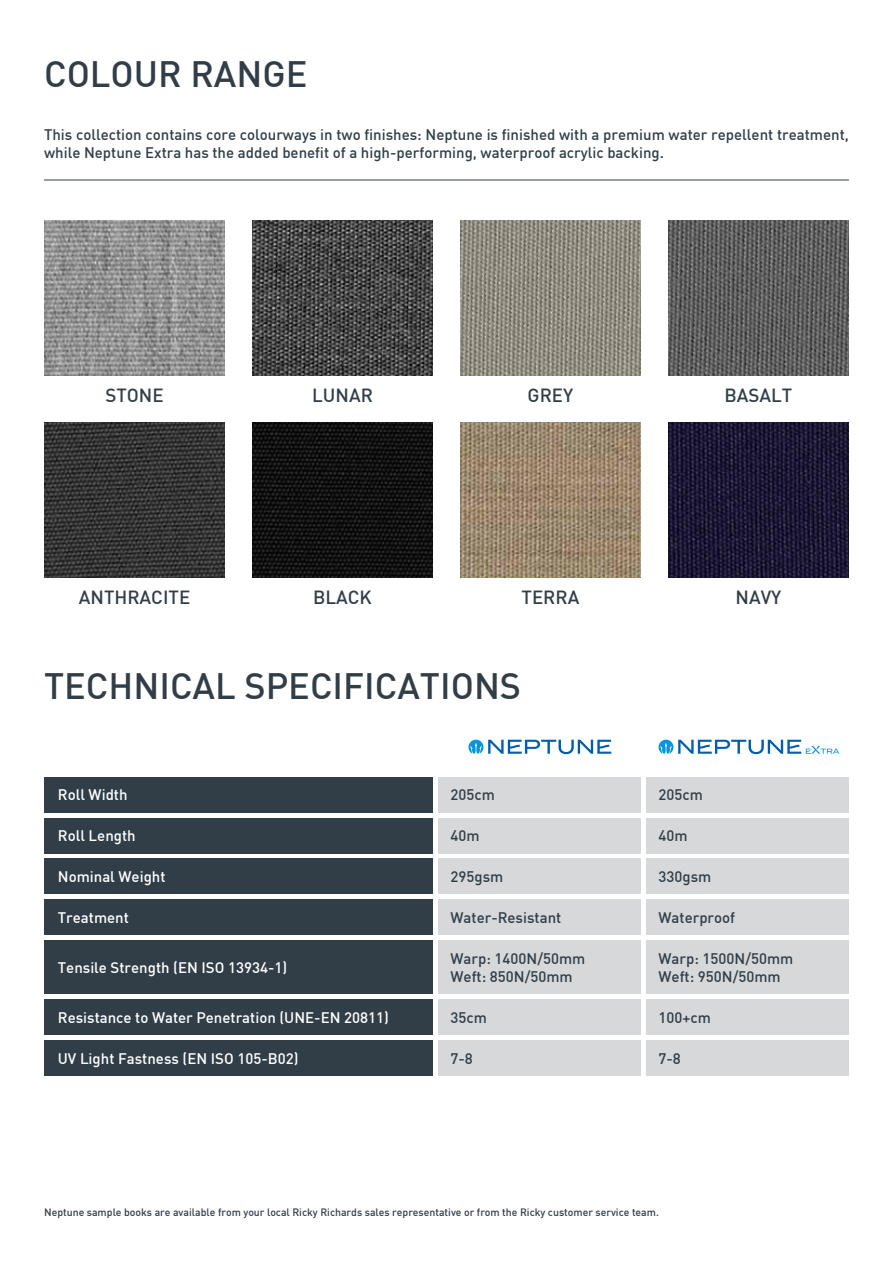
<style>
.page{position:relative;width:893px;height:1263px;background:#fff}
.page>*{position:absolute;margin:0;border:0;box-sizing:border-box;transform-origin:0 0}
.t1{font:500 36px "DIN";color:#313e48}
.t2{font:500 18.75px "DIN";color:#313e48}
.t3{font:500 15px/18px "DIN";color:#313e48}
.t4{font:500 15px "DIN";color:#fff}
.t5{font:500 10.5px "DIN";color:#313e48}
</style>
<div class="page">
<img style="left:44px;top:422px;width:181px;height:155px">
<img style="left:252px;top:422px;width:181px;height:155px">
<img style="left:460px;top:422px;width:181px;height:155px">
<img style="left:668px;top:422px;width:181px;height:155px">
<img style="left:668px;top:220px;width:181px;height:155px">
<img style="left:460px;top:220px;width:181px;height:155px">
<img style="left:252px;top:220px;width:181px;height:155px">
<img style="left:44px;top:220px;width:181px;height:155px">
<hr style="left:44px;top:180px;width:805px;height:1px;background:#313e48">
<div style="left:439px;top:1000px;width:202px;height:35px;background:#d6d8da"></div>
<div style="left:647px;top:1000px;width:202px;height:35px;background:#d6d8da"></div>
<div style="left:439px;top:1041px;width:202px;height:35px;background:#d6d8da"></div>
<div style="left:647px;top:1041px;width:202px;height:35px;background:#d6d8da"></div>
<div style="left:44px;top:941px;width:389px;height:53px;background:#313e48"></div>
<div style="left:44px;top:777px;width:389px;height:35px;background:#313e48"></div>
<div style="left:44px;top:818px;width:389px;height:35px;background:#313e48"></div>
<div style="left:44px;top:859px;width:389px;height:35px;background:#313e48"></div>
<div style="left:44px;top:900px;width:389px;height:35px;background:#313e48"></div>
<div style="left:44px;top:1000px;width:389px;height:35px;background:#313e48"></div>
<div style="left:44px;top:1041px;width:389px;height:35px;background:#313e48"></div>
<div style="left:439px;top:941px;width:202px;height:53px;background:#d6d8da"></div>
<div style="left:439px;top:777px;width:202px;height:35px;background:#d6d8da"></div>
<div style="left:439px;top:818px;width:202px;height:35px;background:#d6d8da"></div>
<div style="left:439px;top:859px;width:202px;height:35px;background:#d6d8da"></div>
<div style="left:439px;top:900px;width:202px;height:35px;background:#d6d8da"></div>
<div style="left:647px;top:941px;width:202px;height:53px;background:#d6d8da"></div>
<div style="left:647px;top:777px;width:202px;height:35px;background:#d6d8da"></div>
<div style="left:647px;top:818px;width:202px;height:35px;background:#d6d8da"></div>
<div style="left:647px;top:859px;width:202px;height:35px;background:#d6d8da"></div>
<div style="left:647px;top:900px;width:202px;height:35px;background:#d6d8da"></div>
<svg style="left:468px;top:740px;width:143px;height:14px"></svg>
<svg style="left:658px;top:740px;width:181px;height:14px"></svg>
<h1 class="t1" style="left:44px;top:58px;width:265px">COLOUR RANGE</h1>
<p class="t3" style="left:44px;top:126px;width:806px">This collection contains core colourways in two finishes: Neptune is finished with a premium water repellent treatment, while Neptune Extra has the added benefit of a high-performing, waterproof acrylic backing.</p>
<p class="t2" style="left:105px;top:386px;width:60px">STONE</p>
<p class="t2" style="left:312px;top:386px;width:62px">LUNAR</p>
<p class="t2" style="left:528px;top:386px;width:47px">GREY</p>
<p class="t2" style="left:724px;top:386px;width:69px">BASALT</p>
<p class="t2" style="left:79px;top:588px;width:113px">ANTHRACITE</p>
<p class="t2" style="left:313px;top:588px;width:60px">BLACK</p>
<p class="t2" style="left:522px;top:588px;width:59px">TERRA</p>
<p class="t2" style="left:735px;top:588px;width:47px">NAVY</p>
<h1 class="t1" style="left:44px;top:669px;width:479px">TECHNICAL SPECIFICATIONS</h1>
<p class="t4" style="left:58px;top:788px;width:71px">Roll Width</p>
<p class="t4" style="left:58px;top:829px;width:79px">Roll Length</p>
<p class="t4" style="left:58px;top:870px;width:109px">Nominal Weight</p>
<p class="t4" style="left:58px;top:911px;width:73px">Treatment</p>
<p class="t4" style="left:58px;top:961px;width:231px">Tensile Strength (EN ISO 13934-1)</p>
<p class="t3" style="left:450px;top:786px;width:46px">205cm</p>
<p class="t3" style="left:450px;top:827px;width:31px">40m</p>
<p class="t3" style="left:450px;top:868px;width:54px">295gsm</p>
<p class="t3" style="left:450px;top:909px;width:112px">Water-Resistant</p>
<p class="t3" style="left:450px;top:950px;width:136px">Warp: 1400N/50mm<br>Weft: 850N/50mm</p>
<p class="t3" style="left:658px;top:786px;width:46px">205cm</p>
<p class="t3" style="left:658px;top:827px;width:31px">40m</p>
<p class="t3" style="left:658px;top:868px;width:54px">330gsm</p>
<p class="t3" style="left:658px;top:909px;width:78px">Waterproof</p>
<p class="t3" style="left:658px;top:950px;width:136px">Warp: 1500N/50mm<br>Weft: 950N/50mm</p>
<p class="t4" style="left:58px;top:1010px;width:333px">Resistance to Water Penetration (UNE-EN 20811)</p>
<p class="t4" style="left:58px;top:1051px;width:242px">UV Light Fastness (EN ISO 105-B02)</p>
<p class="t3" style="left:451px;top:1009px;width:38px">35cm</p>
<p class="t3" style="left:658px;top:1009px;width:54px">100+cm</p>
<p class="t3" style="left:451px;top:1050px;width:24px">7-8</p>
<p class="t3" style="left:658px;top:1050px;width:24px">7-8</p>
<p class="t5" style="left:44px;top:1207px;width:616px">Neptune sample books are available from your local Ricky Richards sales representative or from the Ricky customer service team.</p>
</div>
